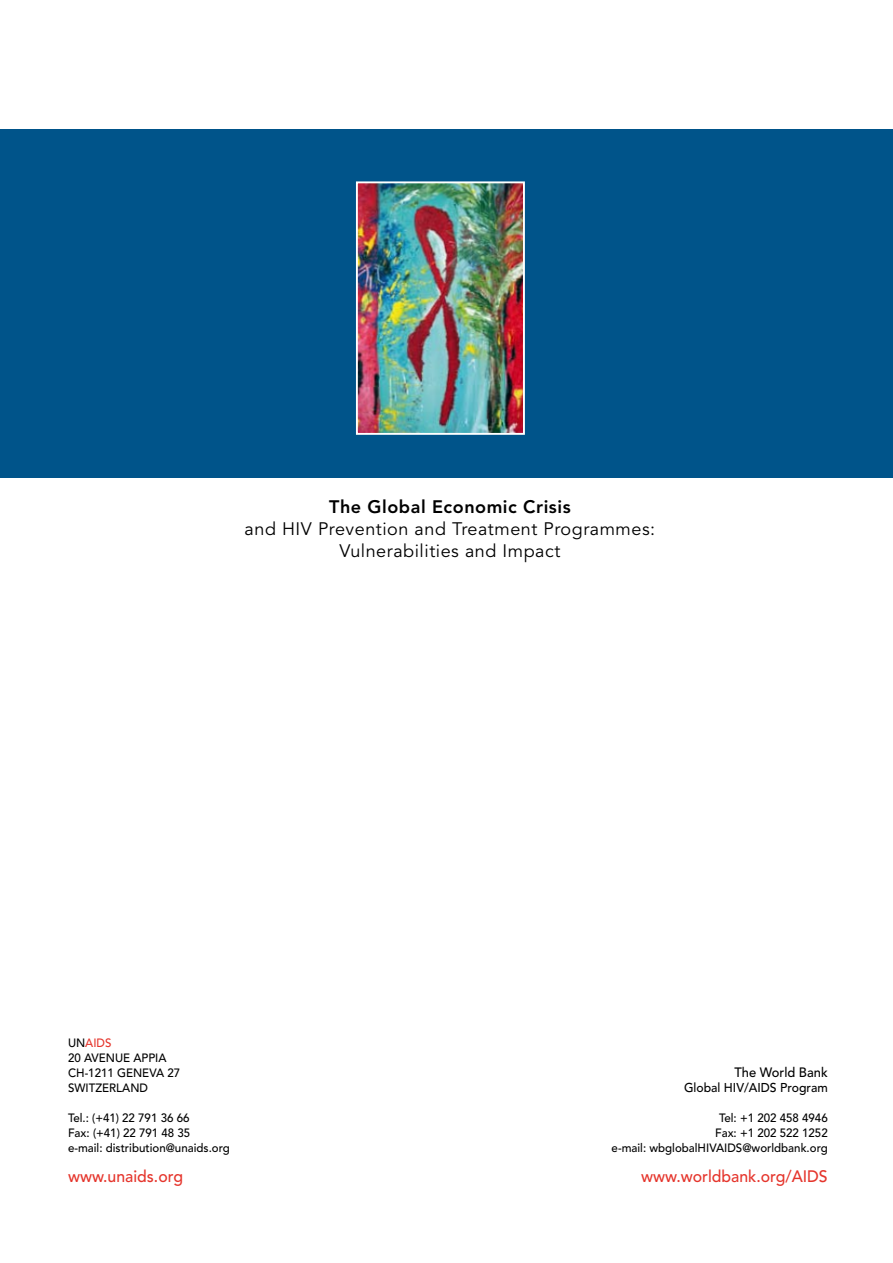
<style>
.page{position:relative;width:893px;height:1263px;background:#fff}
.page>*{position:absolute;margin:0;border:0;box-sizing:border-box;transform-origin:0 0}
.t1{font:18px/21.6px "Avenir";letter-spacing:.03em;color:#000;text-align:center}
.t2{font:800 18px "Avenir";letter-spacing:.03em;color:#000}
.t3{font:500 16.5px "Avenir";color:#e5352c;scale:.96 1}
.t4{font:500 13.5px "Avenir";color:#000;scale:.96 1}
.t5{font:500 12.75px "Avenir";color:#000;scale:.96 1}
.t6{font:500 12px/15px "Avenir";color:#000;scale:.96 1}
.s1{color:#e5352c}
</style>
<div class="page">
<div style="left:0;top:129px;width:893px;height:348px;background:#00548a"></div>
<img style="left:359px;top:184px;width:163px;height:248px">
<div style="left:356px;top:181px;width:169px;height:254px;border:2px solid #fff"></div>
<h1 class="t2" style="left:329px;top:496px;width:243px">The Global Economic Crisis</h1>
<h1 class="t1" style="left:245px;top:518px;width:412px">and HIV Prevention and Treatment Programmes:<br>Vulnerabilities and Impact</h1>
<p class="t6" style="left:68px;top:1035px;width:118px">UN<span class="s1">AIDS<br></span>20 AVENUE APPIA<br>CH-1211 GENEVA 27<br>SWITZERLAND</p>
<p class="t6" style="left:68px;top:1110px;width:170px">Tel.: (+41) 22 791 36 66<br>Fax: (+41) 22 791 48 35<br>e-mail: distribution@unaids.org</p>
<h2 class="t3" style="left:68px;top:1166px;width:121px">www.unaids.org</h2>
<p class="t4" style="left:734px;top:1064px;width:99px">The World Bank</p>
<p class="t5" style="left:684px;top:1080px;width:151px">Global HIV/AIDS Program</p>
<p class="t6" style="left:612px;top:1110px;width:227px;text-align:right">Tel: +1 202 458 4946<br>Fax: +1 202 522 1252<br>e-mail: wbglobalHIVAIDS@worldbank.org</p>
<h2 class="t3" style="left:641px;top:1166px;width:196px">www.worldbank.org/AIDS</h2>
</div>
